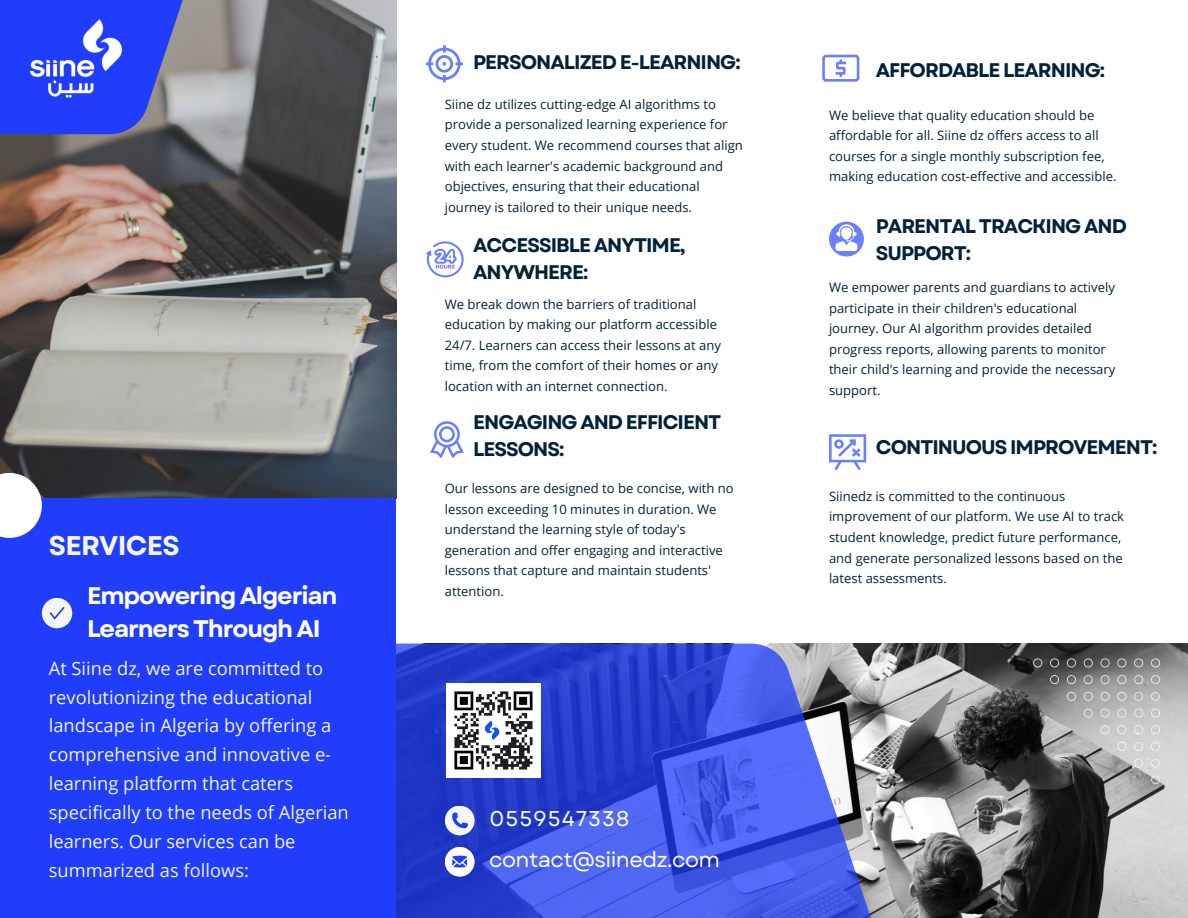
<style>
.page{position:relative;width:1188px;height:918px;background:#fff}
.page>*{position:absolute;margin:0;border:0;box-sizing:border-box;transform-origin:0 0}
.t1{font:700 27px "Garet";letter-spacing:-.025em;color:#f4f6fc}
.t2{font:700 24px/32.7px "Garet";letter-spacing:-.05em;color:#fff}
.t3{font:21.3px "Garet";letter-spacing:-.025em;color:#fff}
.t4{font:21.3px "Garet";letter-spacing:.045em;color:#fff}
.t5{font:700 19.65px/27.2px "Garet";letter-spacing:-.05em;color:#00223a}
.t6{font:18.3px/29px "Open Sans";color:#f4f6fc}
.t7{font:13.05px/20.5px "Open Sans";color:#00223a}
</style>
<div class="page">
<img style="left:0;top:0;width:396px;height:498px">
<img style="left:874px;top:644px;width:314px;height:274px">
<svg style="left:396px;top:644px;width:478px;height:274px;background:#4458d5"></svg>
<div style="left:0;top:498px;width:396px;height:420px;background:#1f3dfa"></div>
<svg style="left:152px;top:0;width:35px;height:134px;background:#747bb1"></svg>
<svg style="left:42px;top:598px;width:30px;height:30px"></svg>
<svg style="left:1151px;top:659px;width:8px;height:8px"></svg>
<svg style="left:1151px;top:675px;width:8px;height:9px"></svg>
<svg style="left:1151px;top:692px;width:8px;height:9px"></svg>
<svg style="left:1151px;top:709px;width:8px;height:8px"></svg>
<svg style="left:1151px;top:725px;width:8px;height:9px"></svg>
<svg style="left:1151px;top:742px;width:8px;height:9px"></svg>
<svg style="left:1151px;top:759px;width:8px;height:8px"></svg>
<svg style="left:1151px;top:776px;width:8px;height:8px"></svg>
<svg style="left:1033px;top:658px;width:9px;height:9px"></svg>
<svg style="left:1050px;top:658px;width:9px;height:9px"></svg>
<svg style="left:1067px;top:658px;width:9px;height:9px"></svg>
<svg style="left:1084px;top:658px;width:9px;height:9px"></svg>
<svg style="left:1101px;top:658px;width:9px;height:9px"></svg>
<svg style="left:1117px;top:658px;width:9px;height:9px"></svg>
<svg style="left:1117px;top:675px;width:9px;height:9px"></svg>
<svg style="left:1117px;top:692px;width:9px;height:9px"></svg>
<svg style="left:1101px;top:692px;width:9px;height:9px"></svg>
<svg style="left:1084px;top:692px;width:9px;height:9px"></svg>
<svg style="left:1084px;top:709px;width:9px;height:8px"></svg>
<svg style="left:1067px;top:692px;width:9px;height:9px"></svg>
<svg style="left:1117px;top:709px;width:9px;height:8px"></svg>
<svg style="left:1101px;top:709px;width:9px;height:8px"></svg>
<svg style="left:1117px;top:725px;width:9px;height:9px"></svg>
<svg style="left:1101px;top:725px;width:9px;height:9px"></svg>
<svg style="left:1117px;top:742px;width:9px;height:9px"></svg>
<svg style="left:1101px;top:675px;width:9px;height:9px"></svg>
<svg style="left:1084px;top:675px;width:9px;height:9px"></svg>
<svg style="left:1067px;top:675px;width:9px;height:9px"></svg>
<svg style="left:1050px;top:675px;width:9px;height:9px"></svg>
<svg style="left:1134px;top:658px;width:9px;height:9px"></svg>
<svg style="left:1134px;top:675px;width:9px;height:9px"></svg>
<svg style="left:1134px;top:692px;width:9px;height:9px"></svg>
<svg style="left:1134px;top:709px;width:9px;height:8px"></svg>
<svg style="left:1134px;top:725px;width:9px;height:9px"></svg>
<svg style="left:1134px;top:742px;width:9px;height:9px"></svg>
<svg style="left:1134px;top:759px;width:9px;height:9px"></svg>
<img style="left:0;top:0;width:152px;height:134px">
<svg style="left:0;top:473px;width:42px;height:65px;fill:#fff"></svg>
<div style="left:445px;top:806px;width:30px;height:29px;background:#f4f6fc;border-radius:50%"></div>
<svg style="left:452px;top:812px;width:16px;height:16px"></svg>
<div style="left:445px;top:847px;width:30px;height:30px;background:#fff;border-radius:50%"></div>
<svg style="left:452px;top:856px;width:15px;height:11px"></svg>
<svg style="left:822px;top:55px;width:37px;height:27px"></svg>
<svg style="left:426px;top:45px;width:37px;height:37px"></svg>
<svg style="left:829px;top:434px;width:37px;height:36px"></svg>
<svg style="left:430px;top:421px;width:34px;height:37px"></svg>
<svg style="left:426px;top:241px;width:38px;height:36px"></svg>
<svg style="left:829px;top:222px;width:35px;height:35px"></svg>
<img style="left:447px;top:684px;width:93px;height:93px">
<p class="t1" style="left:49px;top:526px;width:133px">SERVICES</p>
<p class="t2" style="left:87px;top:580px;width:252px">Empowering Algerian<br>Learners Through AI</p>
<p class="t6" style="left:49px;top:653px;width:302px">At Siine dz, we are committed to revolutionizing the educational landscape in Algeria by offering a comprehensive and innovative e&shy;learning platform that caters specifically to the needs of Algerian learners. Our services can be summarized as follows:</p>
<p class="t5" style="left:473px;top:49px;width:269px">PERSONALIZED E-LEARNING:</p>
<p class="t5" style="left:876px;top:56px;width:231px">AFFORDABLE LEARNING:</p>
<p class="t7" style="left:445px;top:93px;width:300px">Siine dz utilizes cutting-edge AI algorithms to provide a personalized learning experience for every student. We recommend courses that align with each learner's academic background and objectives, ensuring that their educational journey is tailored to their unique needs.</p>
<p class="t7" style="left:829px;top:104px;width:289px">We believe that quality education should be affordable for all. Siine dz offers access to all courses for a single monthly subscription fee, making education cost-effective and accessible.</p>
<p class="t5" style="left:473px;top:231px;width:214px">ACCESSIBLE ANYTIME,<br>ANYWHERE:</p>
<p class="t7" style="left:445px;top:293px;width:278px">We break down the barriers of traditional education by making our platform accessible 24/7. Learners can access their lessons at any time, from the comfort of their homes or any location with an internet connection.</p>
<p class="t5" style="left:473px;top:409px;width:250px">ENGAGING AND EFFICIENT<br>LESSONS:</p>
<p class="t7" style="left:445px;top:478px;width:291px">Our lessons are designed to be concise, with no lesson exceeding 10 minutes in duration. We understand the learning style of today's generation and offer engaging and interactive lessons that capture and maintain students' attention.</p>
<p class="t4" style="left:490px;top:803px;width:141px">0559547338</p>
<p class="t3" style="left:489px;top:845px;width:232px">contact@siinedz.com</p>
<p class="t5" style="left:876px;top:212px;width:253px">PARENTAL TRACKING AND<br>SUPPORT:</p>
<p class="t7" style="left:829px;top:277px;width:288px">We empower parents and guardians to actively participate in their children's educational journey. Our AI algorithm provides detailed progress reports, allowing parents to monitor their child's learning and provide the necessary support.</p>
<p class="t5" style="left:876px;top:434px;width:283px">CONTINUOUS IMPROVEMENT:</p>
<p class="t7" style="left:829px;top:485px;width:297px">Siinedz is committed to the continuous improvement of our platform. We use AI to track student knowledge, predict future performance, and generate personalized lessons based on the latest assessments.</p>
</div>
